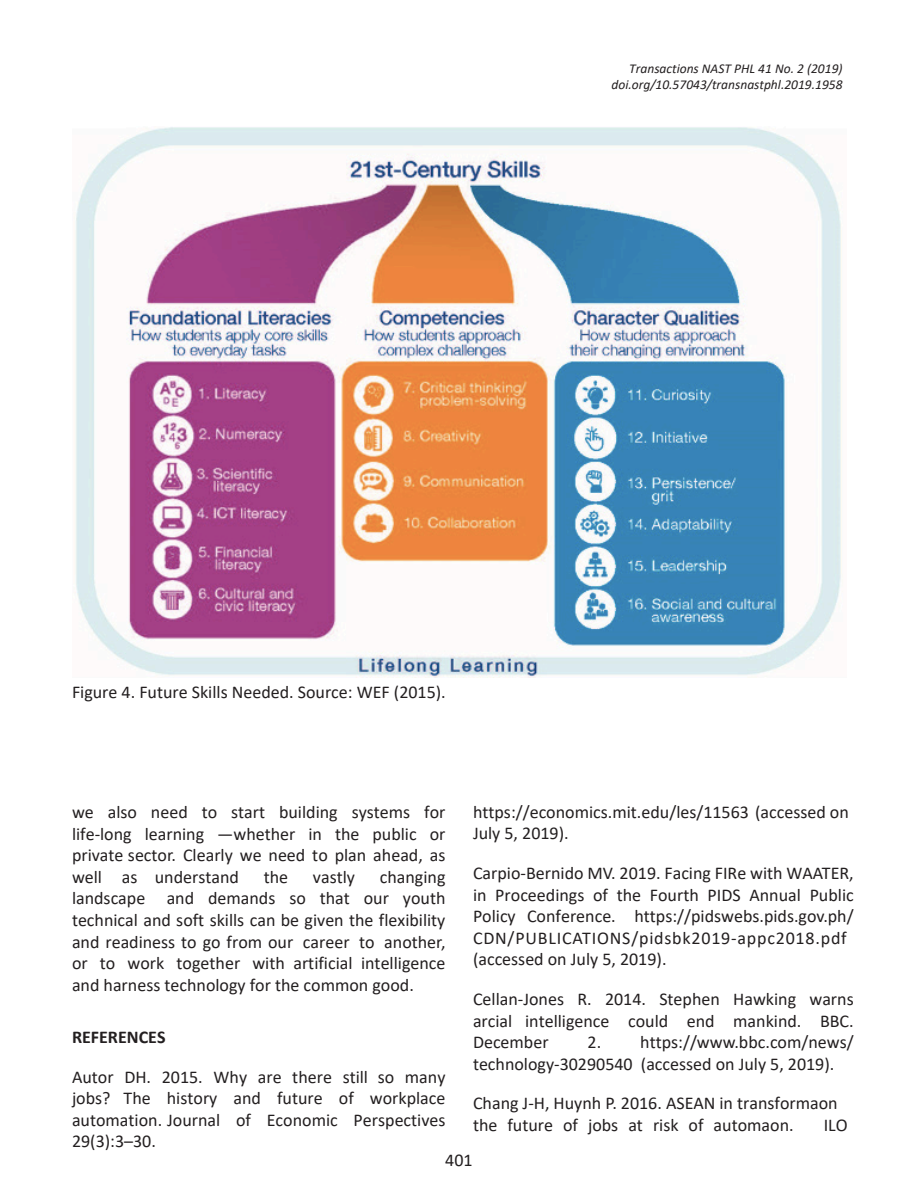
<style>
.page{position:relative;width:918px;height:1188px;background:#fff}
.page>*{position:absolute;margin:0;border:0;box-sizing:border-box;transform-origin:0 0}
.t1{font:18px/21.6px "Calibri";color:#231f20;text-align:justify}
.t2{font:700 18px "Calibri";color:#231f20}
.t3{font:italic 13.5px/16.2px "Calibri";color:#231f20;text-align:right}
.s1{color:#fff}
</style>
<div class="page">
<img style="left:76px;top:127px;width:766px;height:550px">
<p class="t3" style="left:569px;top:60px;width:275px">Transactions NAST PHL 41 No. 2 (2019) <span class="s1">https://</span>doi.org/10.57043/transnastphl.2019.1958</p>
<p class="t1" style="left:72px;top:680px;width:375px">Figure 4. Future Skills Needed. Source: WEF (2015).</p>
<p class="t1" style="left:72px;top:801px;width:375px">we also need to start building systems for life-long learning —whether in the public or private sector. Clearly we need to plan ahead, as well as understand</p>
<p class="t1" style="left:72px;top:866px;width:375px;text-indent:308px">changing landscape and demands so that our youth technical and soft skills can be given the flexibility and readiness to go from our career to another, or to work together with artificial intelligence and harness technology for the common good.</p>
<p class="t2" style="left:72px;top:1024px;width:95px">REFERENCES</p>
<p class="t1" style="left:72px;top:1065px;width:375px">Autor DH. 2015. Why are there still so many jobs? The history and future of workplace automation. Journal of Economic Perspectives 29(3):3–30.</p>
<p class="t1" style="left:264px;top:866px;width:26px">the</p>
<p class="t1" style="left:313px;top:866px;width:44px">vastly</p>
<p class="t1" style="left:473px;top:801px;width:377px">https://economics.mit.edu/les/11563 (accessed on<br>July 5, 2019).</p>
<p class="t1" style="left:473px;top:862px;width:382px;text-align:left">Carpio-Bernido MV. 2019. Facing FIRe with WAATER, in Proceedings of the Fourth PIDS Annual Public Policy Conference. https://pidswebs.pids.gov.ph/ CDN/PUBLICATIONS/pidsbk2019-appc2018.pdf (accessed on July 5, 2019).</p>
<p class="t1" style="left:473px;top:988px;width:382px">Cellan-Jones R. 2014. Stephen Hawking warns arcial intelligence could end mankind. BBC.<br>December</p>
<p class="t1" style="left:473px;top:1031px;width:382px;text-indent:115px">2. https://www.bbc.com/news/ technology-30290540 (accessed on July 5, 2019).</p>
<p class="t1" style="left:473px;top:1092px;width:366px">Chang J-H, Huynh P. 2016. ASEAN in transformaon the future of jobs at risk of automaon.</p>
<p class="t1" style="left:824px;top:1114px;width:26px">ILO</p>
<p class="t1" style="left:445px;top:1148px;width:29px">401</p>
</div>
